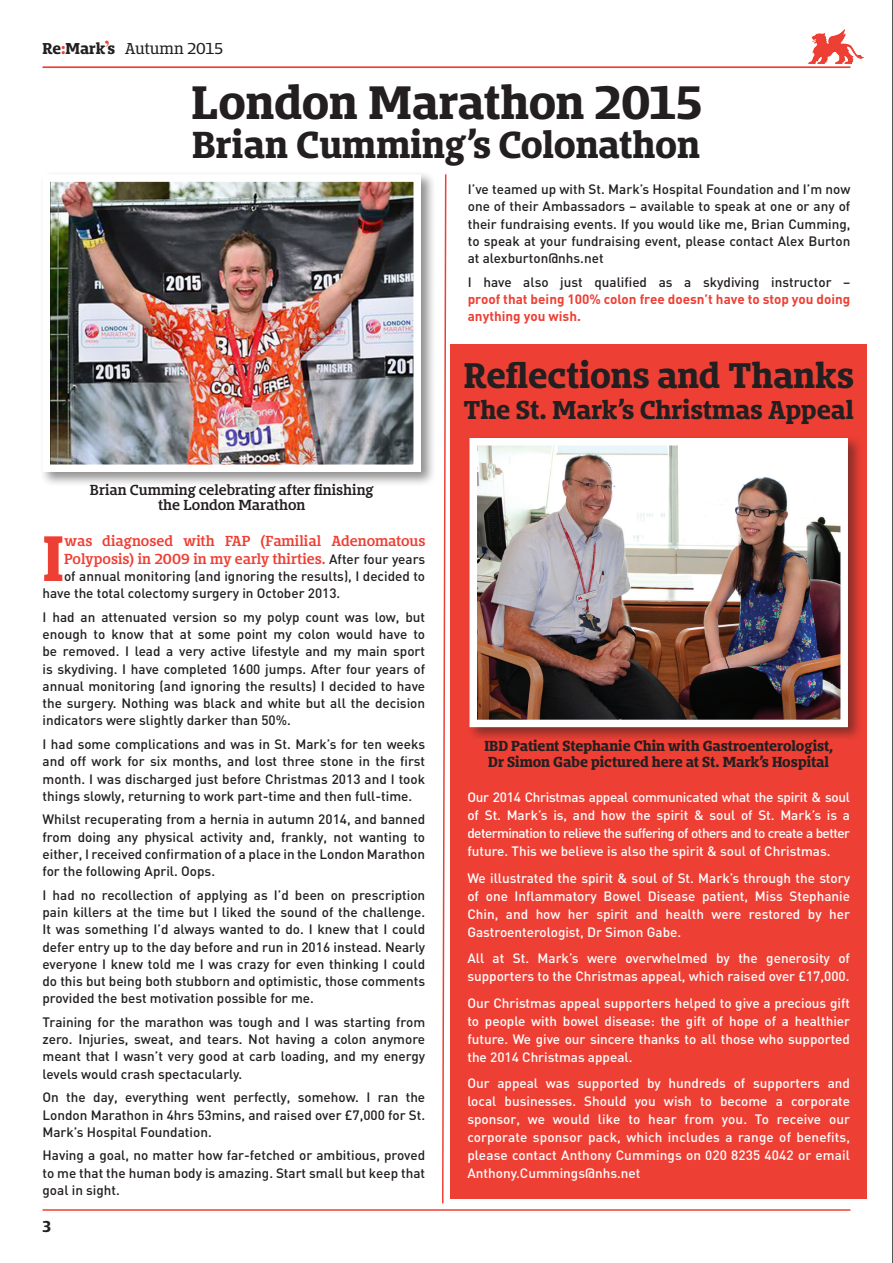
<style>
.page{position:relative;width:893px;height:1263px;background:#fff}
.page>*{position:absolute;margin:0;border:0;box-sizing:border-box;transform-origin:0 0}
.t1{font:700 59.55px "Bommer Slab";color:#ee3f34}
.t2{font:700 43.5px "Bommer Slab";letter-spacing:-.005em;color:#231f20}
.t3{font:700 34.8px "Bommer Slab";color:#231f20}
.t4{font:700 33px "Bommer Slab";color:#231f20}
.t5{font:700 24px "Bommer Slab";color:#231f20}
.t6{font:14.7px "Bommer Slab";color:#231f20}
.t7{font:700 14.7px "Bommer Slab";color:#231f20}
.t8{font:500 13.5px/17.2px "DIN";color:#231f20;text-align:justify}
.t9{font:500 13.5px/18px "DIN";color:#fff;text-align:justify}
.t10{font:700 13.5px/17.2px "DIN";color:#ee3f34;text-align:justify}
.t11{font:700 13.5px/16.5px "Bommer Slab";color:#231f20}
.t12{font:600 13.5px "Bommer Slab";color:#ee3f34}
.t13{font:600 13.5px/15px "Bommer Slab";color:#231f20;text-align:center}
.s1{font-weight:700}
.s2{font-weight:700;color:#ee3f34}
.s3{font-family:"Times New Roman";font-weight:700;font-size:19.5px;color:#ee3f34}
.s4{font-weight:500;color:#231f20}
.s5{font-family:"DIN";font-weight:500;color:#231f20}
</style>
<div class="page">
<hr style="left:43px;top:66px;width:807px;height:2px;background:#ee3f34">
<hr style="left:43px;top:1209px;width:807px;height:2px;background:#ee3f34">
<svg style="left:442px;top:174px;width:5px;height:1030px"></svg>
<div style="left:40px;top:170px;width:396px;height:316px;background:#231f20;opacity:.5"></div>
<img style="left:40px;top:171px;width:385px;height:305px">
<img style="left:808px;top:30px;width:56px;height:34px">
<hr style="left:892px;top:0;width:1px;height:1263px;background:#231f20">
<div style="left:450px;top:344px;width:417px;height:855px;background:#ee3f34"></div>
<div style="left:466px;top:434px;width:397px;height:307px;background:#231f20;opacity:.5"></div>
<img style="left:466px;top:434px;width:386px;height:297px">
<div style="left:469px;top:740px;width:379px;height:34px;background:#ee3f34"></div>
<p class="t6" style="left:43px;top:37px;width:182px"><span class="s1">Re</span><span class="s2">:</span><span class="s1">Mark</span><span class="s3">’</span><span class="s1">s</span> Autumn 2015</p>
<p class="t2" style="left:191px;top:70px;width:512px">London Marathon 2015</p>
<p class="t3" style="left:192px;top:119px;width:510px">Brian Cumming’s Colonathon</p>
<p class="t8" style="left:468px;top:180px;width:384px">I’ve teamed up with St. Mark’s Hospital Foundation and I’m now one of their Ambassadors – available to speak at one or any of their fundraising events. If you would like me, Brian Cumming, to speak at your fundraising event, please contact Alex Burton at alexburton@nhs.net</p>
<p class="t10" style="left:468px;top:273px;width:384px"><span class="s4">I have also just qualified as a skydiving instructor – </span>proof that being 100% colon free doesn’t have to stop you doing anything you wish.</p>
<p class="t13" style="left:90px;top:483px;width:285px">Brian Cumming celebrating after finishing the London Marathon</p>
<p class="t1" style="left:43px;top:514px;width:23px">I</p>
<p class="t12" style="left:64px;top:531px;width:363px">was diagnosed with FAP (Familial Adenomatous</p>
<p class="t12" style="left:64px;top:549px;width:363px">Polyposis) in 2009 in my early thirties. <span class="s5">After four years</span></p>
<p class="t8" style="left:64px;top:567px;width:363px">of annual monitoring (and ignoring the results), I decided to</p>
<p class="t8" style="left:43px;top:584px;width:299px">have the total colectomy surgery in October 2013.</p>
<p class="t8" style="left:43px;top:608px;width:384px">I had an attenuated version so my polyp count was low, but enough to know that at some point my colon would have to be removed. I lead a very active lifestyle and my main sport is skydiving. I have completed 1600 jumps. After four years of annual monitoring (and ignoring the results) I decided to have the surgery. Nothing was black and white but all the decision indicators were slightly darker than 50%.</p>
<p class="t8" style="left:43px;top:735px;width:384px">I had some complications and was in St. Mark’s for ten weeks and off work for six months, and lost three stone in the first month. I was discharged just before Christmas 2013 and I took things slowly, returning to work part-time and then full-time.</p>
<p class="t8" style="left:43px;top:810px;width:384px">Whilst recuperating from a hernia in autumn 2014, and banned from doing any physical activity and, frankly, not wanting to either, I received confirmation of a place in the London Marathon for the following April. Oops.</p>
<p class="t8" style="left:43px;top:886px;width:384px">I had no recollection of applying as I’d been on prescription pain killers at the time but I liked the sound of the challenge.<br>It was something I’d always wanted to do. I knew that I could defer entry up to the day before and run in 2016 instead. Nearly everyone I knew told me I was crazy for even thinking I could do this but being both stubborn and optimistic, those comments provided the best motivation possible for me.</p>
<p class="t8" style="left:43px;top:1013px;width:384px">Training for the marathon was tough and I was starting from zero. Injuries, sweat, and tears. Not having a colon anymore meant that I wasn’t very good at carb loading, and my energy levels would crash spectacularly.</p>
<p class="t8" style="left:43px;top:1088px;width:384px">On the day, everything went perfectly, somehow. I ran the London Marathon in 4hrs 53mins, and raised over £7,000 for St.<br>Mark’s Hospital Foundation.</p>
<p class="t8" style="left:43px;top:1146px;width:384px">Having a goal, no matter how far-fetched or ambitious, proved to me that the human body is amazing. Start small but keep that goal in sight.</p>
<p class="t7" style="left:43px;top:1215px;width:10px">3</p>
<p class="t4" style="left:464px;top:350px;width:392px">Reflections and Thanks</p>
<p class="t5" style="left:463px;top:392px;width:392px">The St. Mark’s Christmas Appeal</p>
<p class="t11" style="left:484px;top:737px;width:350px">IBD Patient Stephanie Chin with Gastroenterologist,<br>Dr Simon Gabe pictured here at St. Mark’s Hospital</p>
<p class="t9" style="left:467px;top:788px;width:384px">Our 2014 Christmas appeal communicated what the spirit &amp; soul of St. Mark’s is, and how the spirit &amp; soul of St. Mark’s is a determination to relieve the suffering of others and to create a better future. This we believe is also the spirit &amp; soul of Christmas.</p>
<p class="t9" style="left:467px;top:868px;width:384px">We illustrated the spirit &amp; soul of St. Mark’s through the story of one Inflammatory Bowel Disease patient, Miss Stephanie Chin, and how her spirit and health were restored by her Gastroenterologist, Dr Simon Gabe.</p>
<p class="t9" style="left:467px;top:949px;width:384px">All at St. Mark’s were overwhelmed by the generosity of supporters to the Christmas appeal, which raised over £17,000.</p>
<p class="t9" style="left:467px;top:993px;width:384px">Our Christmas appeal supporters helped to give a precious gift to people with bowel disease: the gift of hope of a healthier future. We give our sincere thanks to all those who supported the 2014 Christmas appeal.</p>
<p class="t9" style="left:467px;top:1074px;width:384px">Our appeal was supported by hundreds of supporters and local businesses. Should you wish to become a corporate sponsor, we would like to hear from you. To receive our corporate sponsor pack, which includes a range of benefits, please contact Anthony Cummings on 020 8235 4042 or email Anthony.Cummings@nhs.net</p>
</div>
